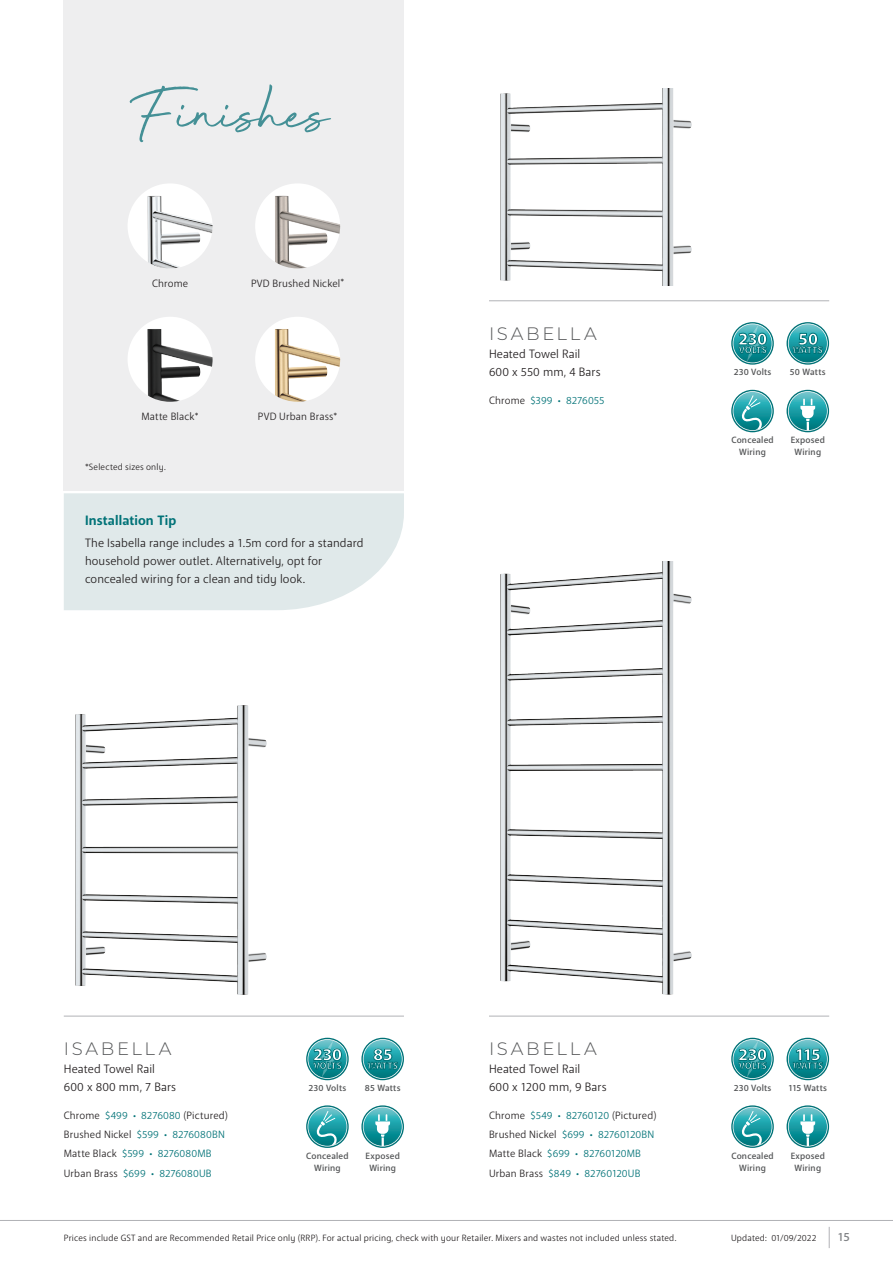
<style>
.page{position:relative;width:893px;height:1263px;background:#fff}
.page>*{position:absolute;margin:0;border:0;box-sizing:border-box;transform-origin:0 0}
.t1{font:75px "Beyond Infinity";color:#449096}
.t2{font:300 18px "Montserrat";letter-spacing:.15em;color:#545557}
.t3{font:900 17.25px "Anago";letter-spacing:-.03em;color:#fff}
.t4{font:700 13.5px "Anago";letter-spacing:.01em;color:#007277}
.t5{font:12px/18px "Anago";letter-spacing:.005em;color:#231f20}
.t6{font:500 12px "Anago";color:#828487}
.t7{font:10.5px/19.2px "Anago";letter-spacing:.01em;color:#007277}
.t8{font:10.5px "Anago";letter-spacing:.015em;color:#231f20}
.t9{font:900 9.75px "Anago";letter-spacing:-.01em;color:#fff}
.t10{font:9px "Anago";letter-spacing:.02em;color:#231f20}
.t11{font:500 9px/12px "Anago";letter-spacing:.02em;color:#545557;text-align:center}
.s1{font-size:9px}
.s2{color:#231f20}
</style>
<div class="page">
<div style="left:64px;top:0;width:340px;height:491px;background:#eeeeef"></div>
<div style="left:128px;top:183px;width:85px;height:85px;background:#fff;border-radius:50%"></div>
<img style="left:147px;top:196px;width:66px;height:72px">
<div style="left:255px;top:183px;width:85px;height:85px;background:#fff;border-radius:50%"></div>
<img style="left:275px;top:196px;width:65px;height:72px">
<div style="left:255px;top:317px;width:85px;height:85px;background:#fff;border-radius:50%"></div>
<img style="left:275px;top:329px;width:65px;height:73px">
<div style="left:128px;top:317px;width:85px;height:85px;background:#fff;border-radius:50%"></div>
<img style="left:147px;top:329px;width:66px;height:73px">
<img style="left:500px;top:88px;width:192px;height:198px">
<img style="left:75px;top:705px;width:191px;height:289px">
<img style="left:500px;top:562px;width:192px;height:432px">
<hr style="left:64px;top:1016px;width:340px;height:1px;background:#b1b2b6">
<hr style="left:489px;top:1016px;width:340px;height:1px;background:#b1b2b6">
<svg style="left:786px;top:1105px;width:43px;height:43px"></svg>
<svg style="left:788px;top:1107px;width:40px;height:39px"></svg>
<svg style="left:361px;top:1105px;width:43px;height:43px"></svg>
<svg style="left:363px;top:1107px;width:40px;height:39px"></svg>
<hr style="left:489px;top:300px;width:340px;height:1px;background:#b1b2b6">
<svg style="left:786px;top:390px;width:43px;height:42px"></svg>
<svg style="left:788px;top:391px;width:40px;height:40px"></svg>
<svg style="left:786px;top:322px;width:43px;height:43px"></svg>
<svg style="left:788px;top:323px;width:40px;height:40px;background:#46a6ac"></svg>
<svg style="left:731px;top:322px;width:43px;height:43px"></svg>
<svg style="left:733px;top:323px;width:39px;height:40px;background:#46a6ab"></svg>
<svg style="left:731px;top:390px;width:43px;height:42px"></svg>
<svg style="left:733px;top:391px;width:39px;height:41px"></svg>
<svg style="left:731px;top:1105px;width:43px;height:43px"></svg>
<svg style="left:733px;top:1107px;width:39px;height:40px"></svg>
<svg style="left:306px;top:1105px;width:43px;height:43px"></svg>
<svg style="left:308px;top:1107px;width:39px;height:40px"></svg>
<svg style="left:786px;top:1038px;width:43px;height:42px"></svg>
<svg style="left:788px;top:1039px;width:40px;height:40px;background:#46a6ab"></svg>
<svg style="left:361px;top:1038px;width:43px;height:42px"></svg>
<svg style="left:363px;top:1039px;width:40px;height:40px;background:#46a6ac"></svg>
<svg style="left:731px;top:1038px;width:43px;height:42px"></svg>
<svg style="left:733px;top:1039px;width:39px;height:40px;background:#47a6ab"></svg>
<svg style="left:306px;top:1038px;width:43px;height:42px"></svg>
<svg style="left:308px;top:1039px;width:39px;height:40px;background:#47a6ab"></svg>
<svg style="left:64px;top:493px;width:340px;height:117px;background:#e2eaeb"></svg>
<hr style="left:0;top:1220px;width:893px;height:1px;background:#b1b2b6">
<svg style="left:829px;top:1227px;width:1px;height:21px"></svg>
<h1 class="t1" style="left:139px;top:69px;width:192px">Finishes</h1>
<p class="t8" style="left:152px;top:277px;width:38px">Chrome</p>
<p class="t8" style="left:251px;top:277px;width:95px">PVD Brushed Nickel<span class="s1">*</span></p>
<p class="t8" style="left:142px;top:410px;width:59px">Matte Black<span class="s1">*</span></p>
<p class="t8" style="left:258px;top:410px;width:81px">PVD Urban Brass<span class="s1">*</span></p>
<p class="t10" style="left:85px;top:461px;width:82px">*Selected sizes only.</p>
<p class="t4" style="left:85px;top:511px;width:93px">Installation Tip</p>
<p class="t5" style="left:85px;top:534px;width:280px">The Isabella range includes a 1.5m cord for a standard household power outlet. Alternatively, opt for concealed wiring for a clean and tidy look.</p>
<h2 class="t2" style="left:489px;top:321px;width:109px">ISABELLA</h2>
<p class="t5" style="left:489px;top:345px;width:113px">Heated Towel Rail<br>600 x 550 mm, 4 Bars</p>
<p class="t7" style="left:489px;top:390px;width:117px"><span class="s2">Chrome</span> $399 • 8276055</p>
<h3 class="t3" style="left:738px;top:328px;width:30px">230</h3>
<p class="t9" style="left:739px;top:344px;width:30px">VOLTS</p>
<p class="t11" style="left:734px;top:366px;width:39px">230 Volts</p>
<h3 class="t3" style="left:798px;top:328px;width:21px">50</h3>
<p class="t9" style="left:793px;top:344px;width:32px">WATTS</p>
<p class="t11" style="left:790px;top:366px;width:37px">50 Watts</p>
<p class="t11" style="left:731px;top:434px;width:44px">Concealed<br>Wiring</p>
<p class="t11" style="left:791px;top:434px;width:36px">Exposed<br>Wiring</p>
<h2 class="t2" style="left:64px;top:1036px;width:109px">ISABELLA</h2>
<p class="t5" style="left:64px;top:1060px;width:114px">Heated Towel Rail<br>600 x 800 mm, 7 Bars</p>
<p class="t7" style="left:64px;top:1106px;width:166px"><span class="s2">Chrome</span> $499 • 8276080 <span class="s2">(Pictured)<br>Brushed Nickel</span> $599 • 8276080BN<br><span class="s2">Matte Black</span> $599 • 8276080MB<br><span class="s2">Urban Brass</span> $699 • 8276080UB</p>
<h3 class="t3" style="left:313px;top:1043px;width:30px">230</h3>
<p class="t9" style="left:314px;top:1059px;width:30px">VOLTS</p>
<p class="t11" style="left:309px;top:1082px;width:39px">230 Volts</p>
<h3 class="t3" style="left:373px;top:1043px;width:21px">85</h3>
<p class="t9" style="left:368px;top:1059px;width:32px">WATTS</p>
<p class="t11" style="left:365px;top:1082px;width:37px">85 Watts</p>
<p class="t11" style="left:306px;top:1149px;width:44px">Concealed<br>Wiring</p>
<p class="t11" style="left:366px;top:1149px;width:36px">Exposed<br>Wiring</p>
<h2 class="t2" style="left:489px;top:1036px;width:109px">ISABELLA</h2>
<p class="t5" style="left:489px;top:1060px;width:119px">Heated Towel Rail<br>600 x 1200 mm, 9 Bars</p>
<p class="t7" style="left:489px;top:1106px;width:169px"><span class="s2">Chrome</span> $549 • 82760120 <span class="s2">(Pictured)<br>Brushed Nickel</span> $699 • 82760120BN<br><span class="s2">Matte Black</span> $699 • 82760120MB<br><span class="s2">Urban Brass</span> $849 • 82760120UB</p>
<h3 class="t3" style="left:738px;top:1043px;width:30px">230</h3>
<p class="t9" style="left:739px;top:1059px;width:30px">VOLTS</p>
<p class="t11" style="left:734px;top:1082px;width:39px">230 Volts</p>
<h3 class="t3" style="left:795px;top:1043px;width:27px">115</h3>
<p class="t9" style="left:793px;top:1059px;width:32px">WATTS</p>
<p class="t11" style="left:788px;top:1082px;width:40px">115 Watts</p>
<p class="t11" style="left:731px;top:1149px;width:44px">Concealed<br>Wiring</p>
<p class="t11" style="left:791px;top:1149px;width:36px">Exposed<br>Wiring</p>
<p class="t10" style="left:64px;top:1232px;width:614px">Prices include GST and are Recommended Retail Price only (RRP). For actual pricing, check with your Retailer. Mixers and wastes not included unless stated.</p>
<p class="t10" style="left:731px;top:1232px;width:87px">Updated: 01/09/2022</p>
<p class="t6" style="left:838px;top:1229px;width:14px">15</p>
</div>
